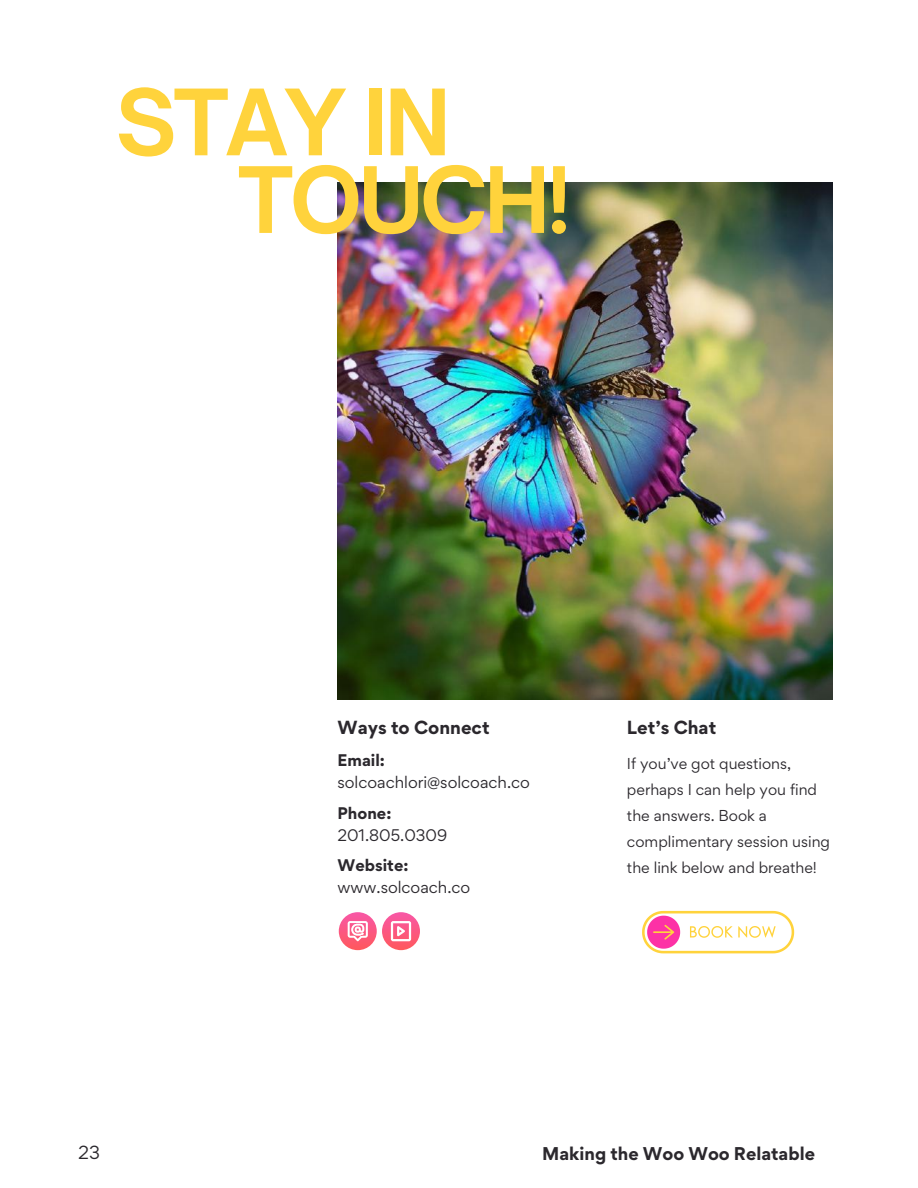
<style>
.page{position:relative;width:918px;height:1188px;background:#fff}
.page>*{position:absolute;margin:0;border:0;box-sizing:border-box;transform-origin:0 0}
.t1{font:700 87.45px/77.7px "Open Sauce One";letter-spacing:-.035em;color:#ffd33c}
.t2{font:700 16.95px "Gordita";color:#2b282d}
.t3{font:16.95px "Gordita";color:#2b282d}
.t4{font:700 16.5px "Gordita";color:#2b282d}
.t5{font:15px "Gordita";color:#2b282d}
.t6{font:700 15px "Gordita";color:#2b282d}
.t7{font:14.1px/25.8px "Gordita";color:#2b282d}
</style>
<div class="page">
<img style="left:338px;top:183px;width:495px;height:516px">
<svg style="left:339px;top:912px;width:38px;height:38px"></svg>
<svg style="left:348px;top:921px;width:20px;height:20px"></svg>
<svg style="left:382px;top:912px;width:38px;height:38px"></svg>
<svg style="left:391px;top:921px;width:20px;height:20px"></svg>
<svg style="left:642px;top:911px;width:152px;height:42px"></svg>
<h1 class="t1" style="left:238px;top:83px;width:334px;text-indent:-122px">STAY IN<br>TOUCH!</h1>
<p class="t3" style="left:78px;top:1141px;width:23px">23</p>
<p class="t2" style="left:338px;top:716px;width:154px">Ways to Connect</p>
<p class="t6" style="left:338px;top:750px;width:49px">Email:</p>
<p class="t5" style="left:338px;top:772px;width:194px">solcoachlori@solcoach.co</p>
<p class="t6" style="left:338px;top:803px;width:55px">Phone:</p>
<p class="t5" style="left:338px;top:825px;width:111px">201.805.0309</p>
<p class="t6" style="left:338px;top:855px;width:72px">Website:</p>
<p class="t5" style="left:338px;top:877px;width:134px">www.solcoach.co</p>
<p class="t2" style="left:627px;top:716px;width:91px">Let’s Chat</p>
<p class="t7" style="left:627px;top:751px;width:205px">If you’ve got questions, perhaps I can help you find the answers. Book a complimentary session using the link below and breathe!</p>
<p class="t4" style="left:542px;top:1142px;width:274px">Making the Woo Woo Relatable</p>
</div>
